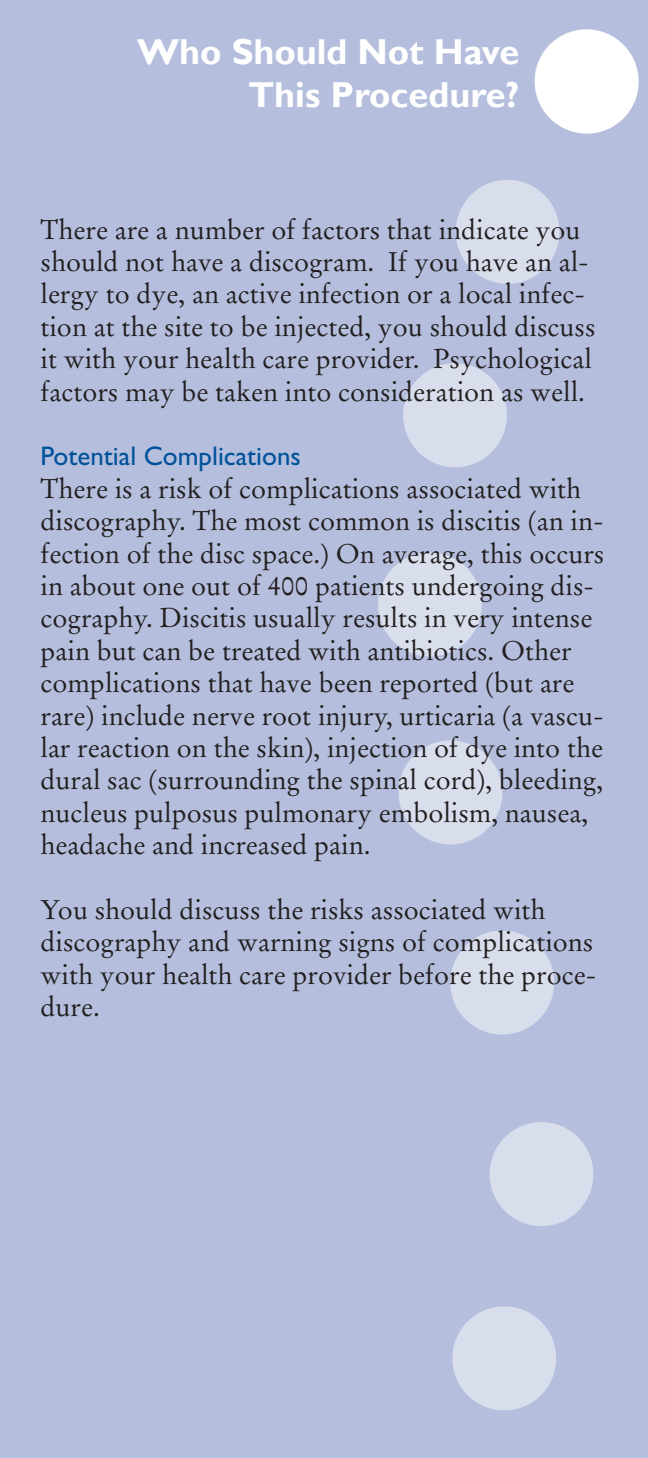
<style>
.page{position:relative;width:648px;height:1458px;background:#b5bfdd}
.page>*{position:absolute;margin:0;border:0;box-sizing:border-box;transform-origin:0 0}
.t1{font:700 36px/43.2px "Gill Sans";color:#fff;text-align:right}
.t2{font:27px/32.4px "Stempel Garamond LT Std";color:#231f20}
.t3{font:27px "Gill Sans Std";color:#01529a}
</style>
<div class="page">
<svg style="left:455px;top:179px;width:106px;height:106px;background:#d0d6e9"></svg>
<svg style="left:402px;top:362px;width:106px;height:106px;background:#d0d6e9"></svg>
<svg style="left:377px;top:551px;width:106px;height:107px;background:#cfd6e8"></svg>
<svg style="left:397px;top:739px;width:106px;height:107px;background:#cfd6e8"></svg>
<svg style="left:449px;top:929px;width:106px;height:107px;background:#cfd6e8"></svg>
<svg style="left:488px;top:1121px;width:106px;height:106px;background:#d0d6e9"></svg>
<svg style="left:451px;top:1305px;width:106px;height:107px;background:#cfd6e8"></svg>
<svg style="left:533px;top:28px;width:107px;height:107px"></svg>
<h1 class="t1" style="left:137px;top:31px;width:383px">Who Should Not Have<br>This Procedure?</h1>
<p class="t2" style="left:40px;top:213px;width:557px">There are a number of factors that indicate you should not have a discogram. If you have an al&shy;lergy to dye, an active infection or a local infec&shy;tion at the site to be injected, you should discuss it with your health care provider. Psychological factors may be taken into consideration as well.</p>
<p class="t3" style="left:40px;top:441px;width:262px">Potential Complications</p>
<p class="t2" style="left:40px;top:472px;width:565px">There is a risk of complications associated with discography. The most common is discitis (an in&shy;fection of the disc space.) On average, this occurs in about one out of 400 patients undergoing dis&shy;cography. Discitis usually results in very intense pain but can be treated with antibiotics. Other complications that have been reported (but are rare) include nerve root injury, urticaria (a vascu&shy;lar reaction on the skin), injection of dye into the dural sac (surrounding the spinal cord), bleeding, nucleus pulposus pulmonary embolism, nausea, headache and increased pain.</p>
<p class="t2" style="left:40px;top:894px;width:557px">You should discuss the risks associated with discography and warning signs of complications with your health care provider before the proce&shy;dure.</p>
</div>
